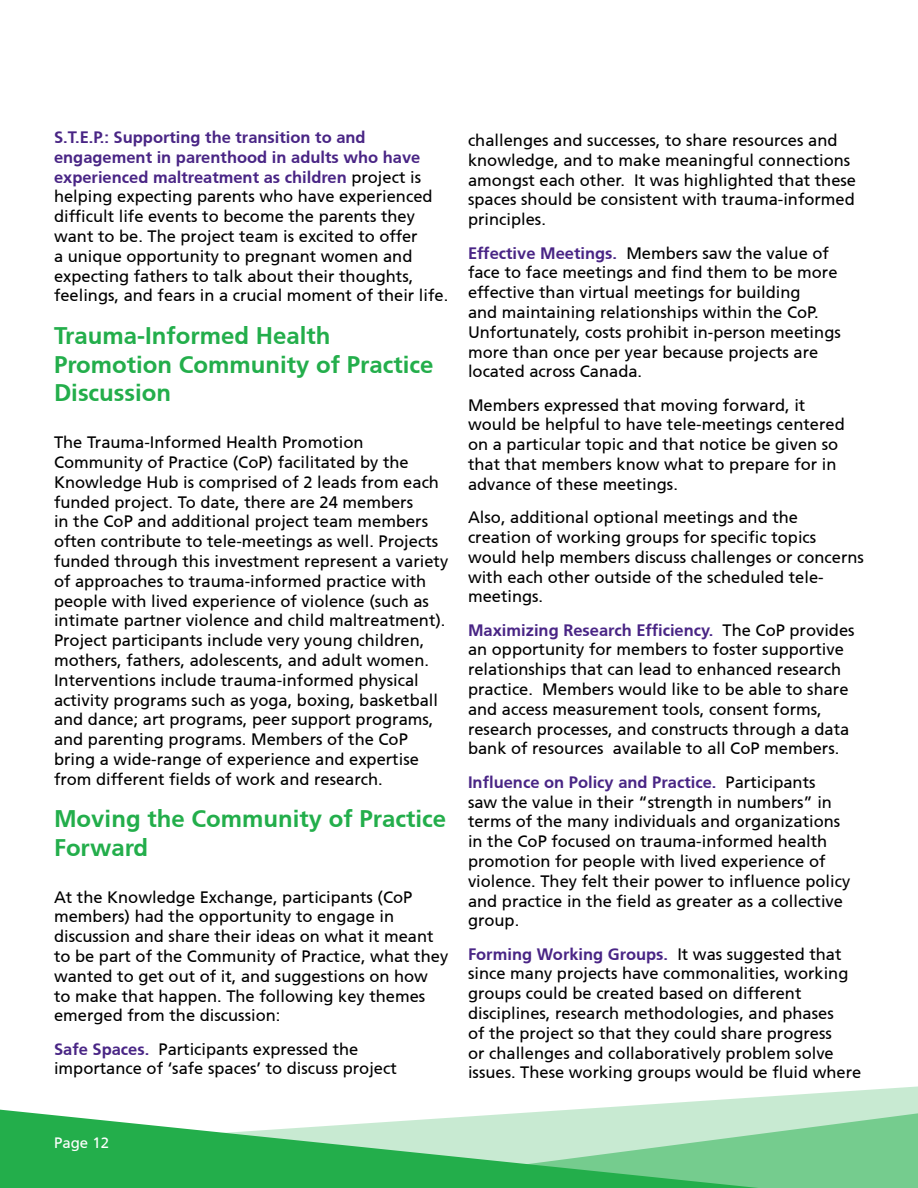
<style>
.page{position:relative;width:918px;height:1188px;background:#fff}
.page>*{position:absolute;margin:0;border:0;box-sizing:border-box;transform-origin:0 0}
.t1{font:700 24px/28.8px "Articulate";color:#23ae4b}
.t2{font:16.5px/19.8px "Articulate";color:#000}
.t3{font:15px "Articulate";color:#fff}
.s1{font-weight:700;color:#492585}
</style>
<div class="page">
<svg style="left:0;top:1086px;width:918px;height:27px"></svg>
<svg style="left:758px;top:1113px;width:160px;height:75px;background:#80d097"></svg>
<svg style="left:0;top:1110px;width:758px;height:78px;background:#72ca8b"></svg>
<p class="t2" style="left:54px;top:127px;width:396px"><span class="s1">S.T.E.P.: Supporting the transition to and engagement in parenthood in adults who have experienced maltreatment as children</span> project is helping expecting parents who have experienced difficult life events to become the parents they want to be. The project team is excited to offer<br>a unique opportunity to pregnant women and expecting fathers to talk about their thoughts, feelings, and fears in a crucial moment of their life.</p>
<h1 class="t1" style="left:54px;top:321px;width:381px">Trauma-Informed Health<br>Promotion Community of Practice<br>Discussion</h1>
<p class="t2" style="left:54px;top:432px;width:396px">The Trauma-Informed Health Promotion Community of Practice (CoP) facilitated by the Knowledge Hub is comprised of 2 leads from each funded project. To date, there are 24 members<br>in the CoP and additional project team members often contribute to tele-meetings as well. Projects funded through this investment represent a variety of approaches to trauma-informed practice with people with lived experience of violence (such as intimate partner violence and child maltreatment).<br>Project participants include very young children, mothers, fathers, adolescents, and adult women.<br>Interventions include trauma-informed physical activity programs such as yoga, boxing, basketball and dance; art programs, peer support programs, and parenting programs. Members of the CoP bring a wide-range of experience and expertise from different fields of work and research.</p>
<h1 class="t1" style="left:54px;top:804px;width:394px">Moving the Community of Practice<br>Forward</h1>
<p class="t2" style="left:54px;top:887px;width:396px">At the Knowledge Exchange, participants (CoP members) had the opportunity to engage in discussion and share their ideas on what it meant to be part of the Community of Practice, what they wanted to get out of it, and suggestions on how to make that happen. The following key themes emerged from the discussion:</p>
<p class="t2" style="left:54px;top:1039px;width:344px"><span class="s1">Safe Spaces.</span> Participants expressed the importance of ‘safe spaces’ to discuss project</p>
<p class="t2" style="left:468px;top:130px;width:390px">challenges and successes, to share resources and knowledge, and to make meaningful connections amongst each other. It was highlighted that these spaces should be consistent with trauma-informed principles.</p>
<p class="t2" style="left:468px;top:243px;width:374px"><span class="s1">Effective Meetings.</span> Members saw the value of face to face meetings and find them to be more effective than virtual meetings for building<br>and maintaining relationships within the CoP.<br>Unfortunately, costs prohibit in-person meetings more than once per year because projects are located across Canada.</p>
<p class="t2" style="left:468px;top:395px;width:378px">Members expressed that moving forward, it would be helpful to have tele-meetings centered on a particular topic and that notice be given so that that members know what to prepare for in advance of these meetings.</p>
<p class="t2" style="left:468px;top:507px;width:398px">Also, additional optional meetings and the creation of working groups for specific topics would help members discuss challenges or concerns with each other outside of the scheduled tele&shy;meetings.</p>
<p class="t2" style="left:468px;top:620px;width:388px"><span class="s1">Maximizing Research Efficiency.</span> The CoP provides an opportunity for members to foster supportive relationships that can lead to enhanced research practice. Members would like to be able to share and access measurement tools, consent forms, research processes, and constructs through a data bank of resources available to all CoP members.</p>
<p class="t2" style="left:468px;top:772px;width:384px"><span class="s1">Influence on Policy and Practice.</span> Participants<br>saw the value in their “strength in numbers” in terms of the many individuals and organizations in the CoP focused on trauma-informed health promotion for people with lived experience of violence. They felt their power to influence policy and practice in the field as greater as a collective group.</p>
<p class="t2" style="left:468px;top:944px;width:395px"><span class="s1">Forming Working Groups.</span> It was suggested that since many projects have commonalities, working groups could be created based on different disciplines, research methodologies, and phases<br>of the project so that they could share progress<br>or challenges and collaboratively problem solve issues. These working groups would be fluid where</p>
<p class="t3" style="left:54px;top:1134px;width:57px">Page 12</p>
</div>
